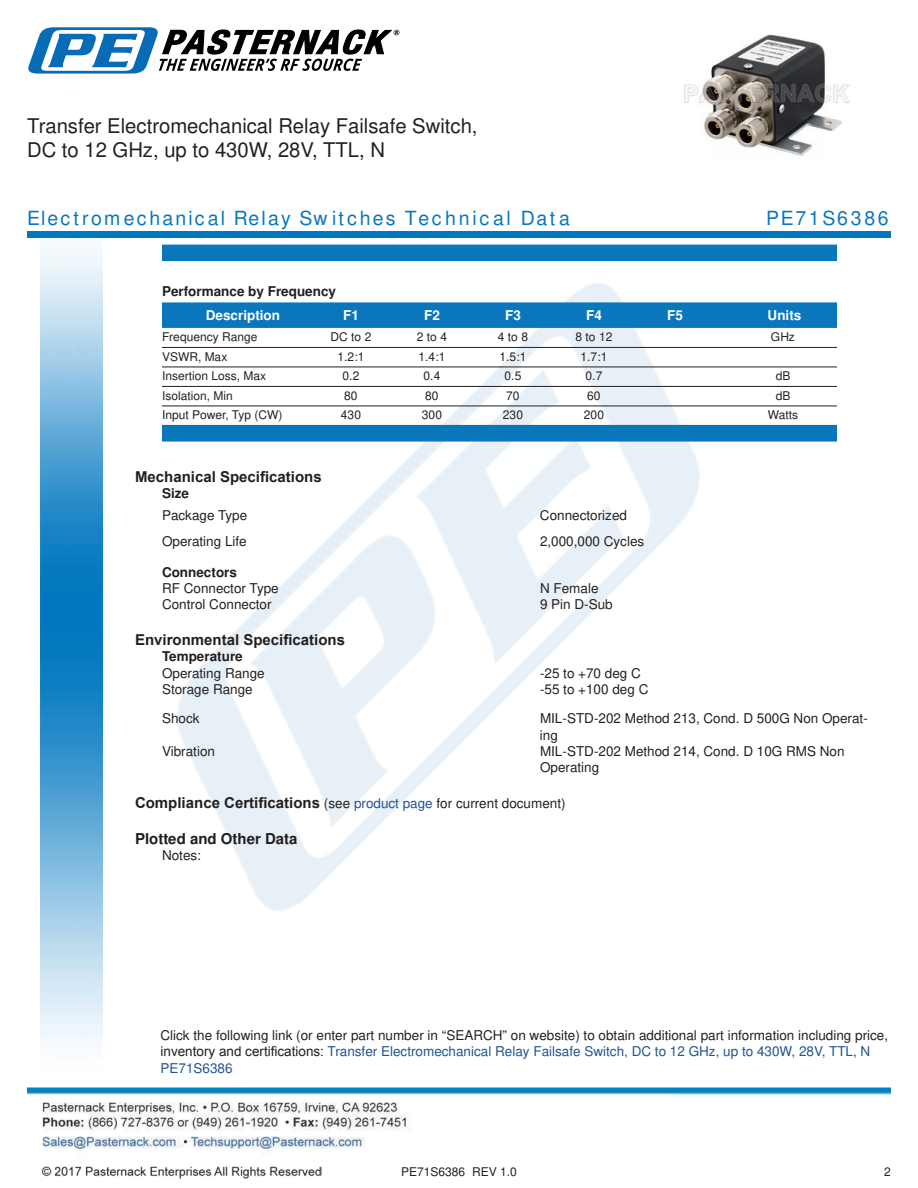
<style>
.page{position:relative;width:918px;height:1188px;background:#fff}
.page>*{position:absolute;margin:0;border:0;box-sizing:border-box;transform-origin:0 0}
.t1{font:20.25px/24.3px "Arial";color:#221f1f}
.t2{font:900 19.5px "Arial";letter-spacing:.11em;color:#0a77bd}
.t3{font:900 19.5px "Arial";letter-spacing:.14em;color:#0a77bd}
.t4{font:700 15px "Arial";color:#221f1f}
.t5{font:13.5px/16.2px "Arial";color:#221f1f}
.t6{font:700 13.5px "Arial";color:#221f1f}
.t7{font:700 13.5px "Arial";color:#fff}
.t8{font:12px "Arial";color:#221f1f}
.s1{font-weight:400;font-size:13.5px}
.s2{font-weight:400;font-size:13.5px;color:#1f5392}
.s3{color:#1f5392}
</style>
<div class="page">
<img style="left:43px;top:1102px;width:364px;height:49px">
<img style="left:43px;top:1166px;width:278px;height:13px">
<img style="left:102px;top:244px;width:719px;height:726px">
<img style="left:27px;top:1088px;width:864px;height:9px">
<img style="left:40px;top:237px;width:62px;height:804px">
<svg style="left:28px;top:27px;width:371px;height:47px"></svg>
<div style="left:27px;top:231px;width:864px;height:6px;background:#0177c0"></div>
<div style="left:162px;top:245px;width:675px;height:16px;background:#0a77bd"></div>
<div style="left:162px;top:302px;width:675px;height:26px;background:#0a77bd"></div>
<hr style="left:162px;top:347px;width:675px;height:1px;background:#221f1f">
<hr style="left:162px;top:367px;width:675px;height:1px;background:#221f1f">
<hr style="left:162px;top:386px;width:675px;height:1px;background:#221f1f">
<hr style="left:162px;top:406px;width:675px;height:1px;background:#221f1f">
<div style="left:162px;top:425px;width:675px;height:17px;background:#0a77bd"></div>
<img style="left:684px;top:35px;width:166px;height:121px">
<h1 class="t1" style="left:27px;top:115px;width:452px">Transfer Electromechanical Relay Failsafe Switch,<br>DC to 12 GHz, up to 430W, 28V, TTL, N</h1>
<h2 class="t2" style="left:27px;top:210px;width:544px">Electromechanical Relay Sw itches Technical Data</h2>
<h2 class="t3" style="left:766px;top:210px;width:124px">PE71S6386</h2>
<p class="t6" style="left:162px;top:286px;width:176px">Performance by Frequency</p>
<p class="t7" style="left:206px;top:310px;width:76px">Description</p>
<p class="t7" style="left:343px;top:310px;width:17px">F1</p>
<p class="t7" style="left:424px;top:310px;width:17px">F2</p>
<p class="t7" style="left:505px;top:310px;width:17px">F3</p>
<p class="t7" style="left:586px;top:310px;width:17px">F4</p>
<p class="t7" style="left:667px;top:310px;width:17px">F5</p>
<p class="t7" style="left:768px;top:310px;width:35px">Units</p>
<p class="t8" style="left:162px;top:333px;width:97px">Frequency Range</p>
<p class="t8" style="left:331px;top:333px;width:42px">DC to 2</p>
<p class="t8" style="left:417px;top:333px;width:32px">2 to 4</p>
<p class="t8" style="left:498px;top:333px;width:32px">4 to 8</p>
<p class="t8" style="left:576px;top:333px;width:38px">8 to 12</p>
<p class="t8" style="left:771px;top:333px;width:25px">GHz</p>
<p class="t8" style="left:162px;top:352px;width:67px">VSWR, Max</p>
<p class="t8" style="left:338px;top:352px;width:28px">1.2:1</p>
<p class="t8" style="left:419px;top:352px;width:28px">1.4:1</p>
<p class="t8" style="left:500px;top:352px;width:28px">1.5:1</p>
<p class="t8" style="left:581px;top:352px;width:28px">1.7:1</p>
<p class="t8" style="left:162px;top:372px;width:106px">Insertion Loss, Max</p>
<p class="t8" style="left:343px;top:372px;width:18px">0.2</p>
<p class="t8" style="left:424px;top:372px;width:18px">0.4</p>
<p class="t8" style="left:505px;top:372px;width:18px">0.5</p>
<p class="t8" style="left:586px;top:372px;width:18px">0.7</p>
<p class="t8" style="left:776px;top:372px;width:16px">dB</p>
<p class="t8" style="left:162px;top:391px;width:72px">Isolation, Min</p>
<p class="t8" style="left:344px;top:391px;width:15px">80</p>
<p class="t8" style="left:425px;top:391px;width:15px">80</p>
<p class="t8" style="left:506px;top:391px;width:15px">70</p>
<p class="t8" style="left:587px;top:391px;width:15px">60</p>
<p class="t8" style="left:776px;top:391px;width:16px">dB</p>
<p class="t8" style="left:162px;top:411px;width:122px">Input Power, Typ (CW)</p>
<p class="t8" style="left:341px;top:411px;width:22px">430</p>
<p class="t8" style="left:422px;top:411px;width:22px">300</p>
<p class="t8" style="left:503px;top:411px;width:22px">230</p>
<p class="t8" style="left:584px;top:411px;width:22px">200</p>
<p class="t8" style="left:768px;top:411px;width:32px">Watts</p>
<p class="t4" style="left:135px;top:466px;width:188px">Mechanical Speci昀椀cations</p>
<p class="t6" style="left:162px;top:488px;width:29px">Size</p>
<p class="t5" style="left:162px;top:509px;width:87px">Package Type</p>
<p class="t5" style="left:540px;top:509px;width:89px">Connectorized</p>
<p class="t5" style="left:162px;top:534px;width:86px">Operating Life</p>
<p class="t5" style="left:540px;top:534px;width:106px">2,000,000 Cycles</p>
<p class="t6" style="left:162px;top:567px;width:77px">Connectors</p>
<p class="t5" style="left:162px;top:581px;width:118px">RF Connector Type</p>
<p class="t5" style="left:540px;top:581px;width:60px">N Female</p>
<p class="t5" style="left:162px;top:598px;width:111px">Control Connector</p>
<p class="t5" style="left:540px;top:598px;width:74px">9 Pin D-Sub</p>
<p class="t4" style="left:135px;top:630px;width:212px">Environmental Speci昀椀cations</p>
<p class="t6" style="left:162px;top:651px;width:82px">Temperature</p>
<p class="t5" style="left:162px;top:666px;width:104px">Operating Range</p>
<p class="t5" style="left:540px;top:666px;width:102px">-25 to +70 deg C</p>
<p class="t5" style="left:162px;top:682px;width:92px">Storage Range</p>
<p class="t5" style="left:540px;top:682px;width:110px">-55 to +100 deg C</p>
<p class="t5" style="left:162px;top:712px;width:39px">Shock</p>
<p class="t5" style="left:540px;top:712px;width:329px">MIL-STD-202 Method 213, Cond. D 500G Non Operat&shy;ing</p>
<p class="t5" style="left:162px;top:744px;width:55px">Vibration</p>
<p class="t5" style="left:540px;top:744px;width:306px">MIL-STD-202 Method 214, Cond. D 10G RMS Non<br>Operating</p>
<p class="t4" style="left:135px;top:793px;width:432px">Compliance Certi昀椀cations <span class="s1">(see</span> <span class="s2">product page</span> <span class="s1">for current document)</span></p>
<p class="t4" style="left:135px;top:833px;width:164px">Plotted and Other Data</p>
<p class="t5" style="left:162px;top:849px;width:41px">Notes:</p>
<p class="t5" style="left:160px;top:1029px;width:729px">Click the following link (or enter part number in “SEARCH” on website) to obtain additional part information including price, inventory and certi昀椀cations: <span class="s3">Transfer Electromechanical Relay Failsafe Switch, DC to 12 GHz, up to 430W, 28V, TTL, N<br>PE71S6386</span></p>
<p class="t8" style="left:401px;top:1167px;width:117px">PE71S6386 REV 1.0</p>
<p class="t8" style="left:884px;top:1167px;width:8px">2</p>
</div>
